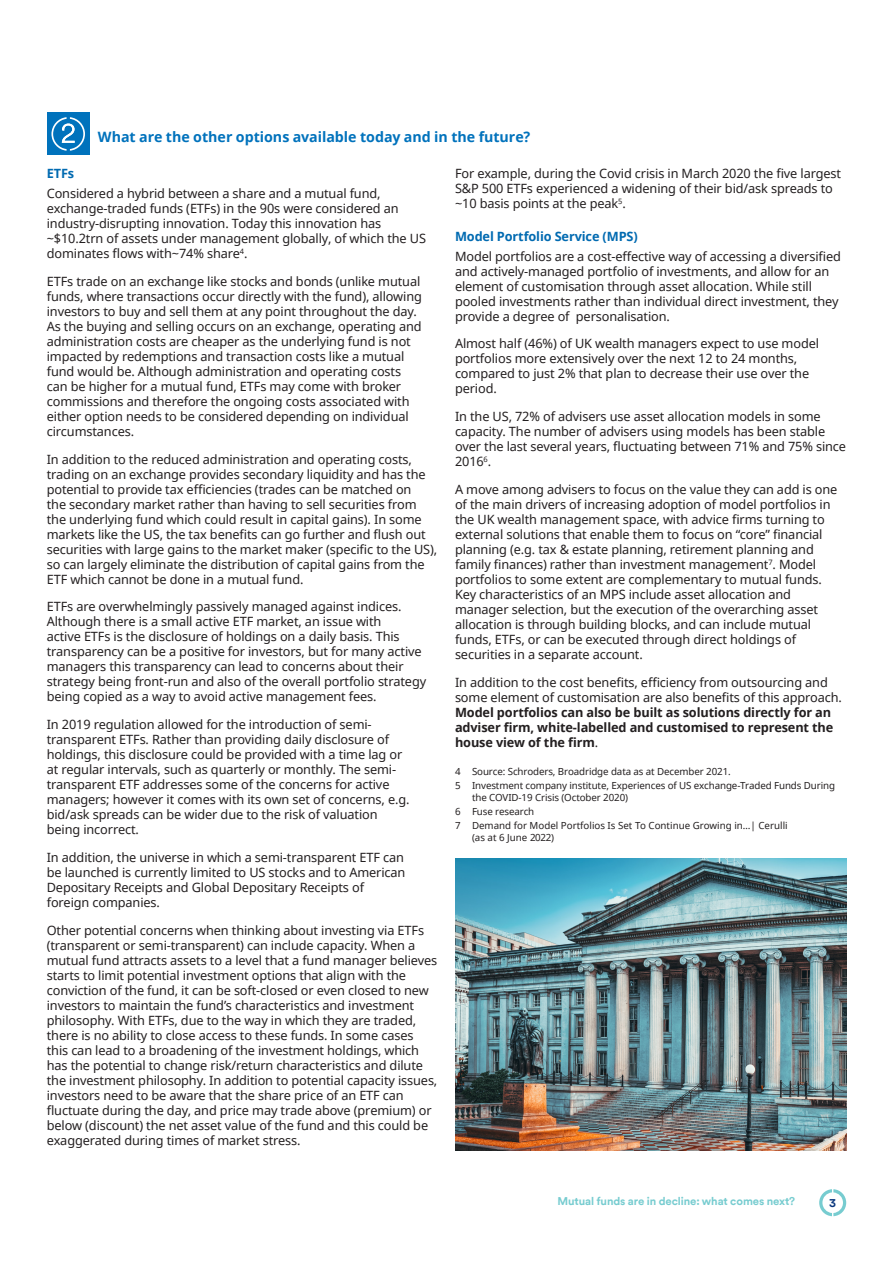
<style>
.page{position:relative;width:893px;height:1263px;background:#fff}
.page>*{position:absolute;margin:0;border:0;box-sizing:border-box;transform-origin:0 0}
._9_5_11_Sub_Head_Bod{font:700 14.25px "Noto Sans";letter-spacing:-.005em;color:#0072bc}
._8_5_10_Body_Text_Bl{font:12.75px/15px "Noto Sans";letter-spacing:-.01em;color:#231f20}
._8_5_10_Body_Text_Bl-2{font:700 12.75px/15px "Noto Sans";letter-spacing:-.01em;color:#231f20}
._8_5_10_Sub_Head_Bod{font:700 12.75px "Noto Sans";letter-spacing:-.01em;color:#006ab1}
.t1{font:700 11.25px "Schroders Circular TT";letter-spacing:-.01em;color:#77ccd0}
.t2{font:700 11.25px "Schroders Circular TT";color:#08357c}
._6_5_8_Footnote{font:9.75px/12px "Noto Sans";letter-spacing:-.01em;color:#231f20}
.s1{font-weight:400}
</style>
<div class="page">
<div style="left:47px;top:113px;width:43px;height:42px;background:#0072bc"></div>
<svg style="left:51px;top:117px;width:34px;height:34px"></svg>
<img style="left:455px;top:859px;width:391px;height:291px">
<svg style="left:819px;top:1189px;width:27px;height:27px"></svg>
<p class="_9_5_11_Sub_Head_Bod" style="left:98px;top:126px;width:434px">What are the other options available today and in the future?</p>
<p class="_8_5_10_Body_Text_Bl" style="left:455px;top:166px;width:388px">For example, during the Covid crisis in March 2020 the five largest<br>S&amp;P 500 ETFs experienced a widening of their bid/ask spreads to ~10 basis points at the peak<sup>5</sup>.</p>
<p class="_8_5_10_Sub_Head_Bod" style="left:455px;top:227px;width:184px">Model Portfolio Service (MPS)</p>
<p class="_8_5_10_Body_Text_Bl" style="left:455px;top:248px;width:387px">Model portfolios are a cost-effective way of accessing a diversified and actively-managed portfolio of investments, and allow for an element of customisation through asset allocation. While still pooled investments rather than individual direct investment, they provide a degree of personalisation.</p>
<p class="_8_5_10_Body_Text_Bl" style="left:455px;top:336px;width:366px">Almost half (46%) of UK wealth managers expect to use model portfolios more extensively over the next 12 to 24 months, compared to just 2% that plan to decrease their use over the period.</p>
<p class="_8_5_10_Body_Text_Bl" style="left:455px;top:409px;width:393px">In the US, 72% of advisers use asset allocation models in some capacity. The number of advisers using models has been stable over the last several years, fluctuating between 71% and 75% since 2016<sup>6</sup>.</p>
<p class="_8_5_10_Body_Text_Bl" style="left:455px;top:481px;width:384px">A move among advisers to focus on the value they can add is one of the main drivers of increasing adoption of model portfolios in the UK wealth management space, with advice firms turning to external solutions that enable them to focus on “core” financial planning (e.g. tax &amp; estate planning, retirement planning and family finances) rather than investment management<sup>7</sup>. Model portfolios to some extent are complementary to mutual funds.<br>Key characteristics of an MPS include asset allocation and manager selection, but the execution of the overarching asset allocation is through building blocks, and can include mutual funds, ETFs, or can be executed through direct holdings of securities in a separate account.</p>
<p class="_8_5_10_Body_Text_Bl-2" style="left:455px;top:674px;width:388px"><span class="s1">In addition to the cost benefits, efficiency from outsourcing and some element of customisation are also benefits of this approach.<br></span>Model portfolios can also be built as solutions directly for an adviser firm, white-labelled and customised to represent the house view of the firm<span class="s1">.</span></p>
<p class="_6_5_8_Footnote" style="left:455px;top:765px;width:277px">4 Source: Schroders, Broadridge data as at December 2021.</p>
<p class="_6_5_8_Footnote" style="left:472px;top:779px;width:365px;text-indent:-17px">5 Investment company institute, Experiences of US exchange-Traded Funds During the COVID-19 Crisis (October 2020)</p>
<p class="_6_5_8_Footnote" style="left:455px;top:805px;width:81px">6 Fuse research</p>
<p class="_6_5_8_Footnote" style="left:472px;top:819px;width:317px;text-indent:-17px">7 Demand for Model Portfolios Is Set To Continue Growing in…| Cerulli (as at 6 June 2022)</p>
<p class="_8_5_10_Sub_Head_Bod" style="left:47px;top:165px;width:29px">ETFs</p>
<p class="_8_5_10_Body_Text_Bl" style="left:47px;top:186px;width:381px">Considered a hybrid between a share and a mutual fund, exchange-traded funds (ETFs) in the 90s were considered an industry-disrupting innovation. Today this innovation has ~$10.2trn of assets under management globally, of which the US dominates flows with~74% share<sup>4</sup>.</p>
<p class="_8_5_10_Body_Text_Bl" style="left:47px;top:273px;width:377px">ETFs trade on an exchange like stocks and bonds (unlike mutual funds, where transactions occur directly with the fund), allowing investors to buy and sell them at any point throughout the day.<br>As the buying and selling occurs on an exchange, operating and administration costs are cheaper as the underlying fund is not impacted by redemptions and transaction costs like a mutual fund would be. Although administration and operating costs can be higher for a mutual fund, ETFs may come with broker commissions and therefore the ongoing costs associated with either option needs to be considered depending on individual circumstances.</p>
<p class="_8_5_10_Body_Text_Bl" style="left:47px;top:451px;width:392px">In addition to the reduced administration and operating costs, trading on an exchange provides secondary liquidity and has the potential to provide tax efficiencies (trades can be matched on<br>the secondary market rather than having to sell securities from the underlying fund which could result in capital gains). In some markets like the US, the tax benefits can go further and flush out securities with large gains to the market maker (specific to the US), so can largely eliminate the distribution of capital gains from the ETF which cannot be done in a mutual fund.</p>
<p class="_8_5_10_Body_Text_Bl" style="left:47px;top:599px;width:381px">ETFs are overwhelmingly passively managed against indices.<br>Although there is a small active ETF market, an issue with<br>active ETFs is the disclosure of holdings on a daily basis. This transparency can be a positive for investors, but for many active managers this transparency can lead to concerns about their strategy being front-run and also of the overall portfolio strategy being copied as a way to avoid active management fees.</p>
<p class="_8_5_10_Body_Text_Bl" style="left:47px;top:717px;width:364px">In 2019 regulation allowed for the introduction of semi&shy;transparent ETFs. Rather than providing daily disclosure of holdings, this disclosure could be provided with a time lag or at regular intervals, such as quarterly or monthly. The semi&shy;transparent ETF addresses some of the concerns for active managers; however it comes with its own set of concerns, e.g. bid/ask spreads can be wider due to the risk of valuation being incorrect.</p>
<p class="_8_5_10_Body_Text_Bl" style="left:47px;top:849px;width:360px">In addition, the universe in which a semi-transparent ETF can be launched is currently limited to US stocks and to American Depositary Receipts and Global Depositary Receipts of foreign companies.</p>
<p class="_8_5_10_Body_Text_Bl" style="left:47px;top:922px;width:392px">Other potential concerns when thinking about investing via ETFs (transparent or semi-transparent) can include capacity. When a mutual fund attracts assets to a level that a fund manager believes starts to limit potential investment options that align with the conviction of the fund, it can be soft-closed or even closed to new investors to maintain the fund’s characteristics and investment philosophy. With ETFs, due to the way in which they are traded, there is no ability to close access to these funds. In some cases this can lead to a broadening of the investment holdings, which has the potential to change risk/return characteristics and dilute the investment philosophy. In addition to potential capacity issues, investors need to be aware that the share price of an ETF can fluctuate during the day, and price may trade above (premium) or below (discount) the net asset value of the fund and this could be exaggerated during times of market stress.</p>
<p class="t1" style="left:557px;top:1194px;width:239px">Mutual funds are in decline: what comes next?</p>
<p class="t2" style="left:829px;top:1195px;width:8px">3</p>
</div>
